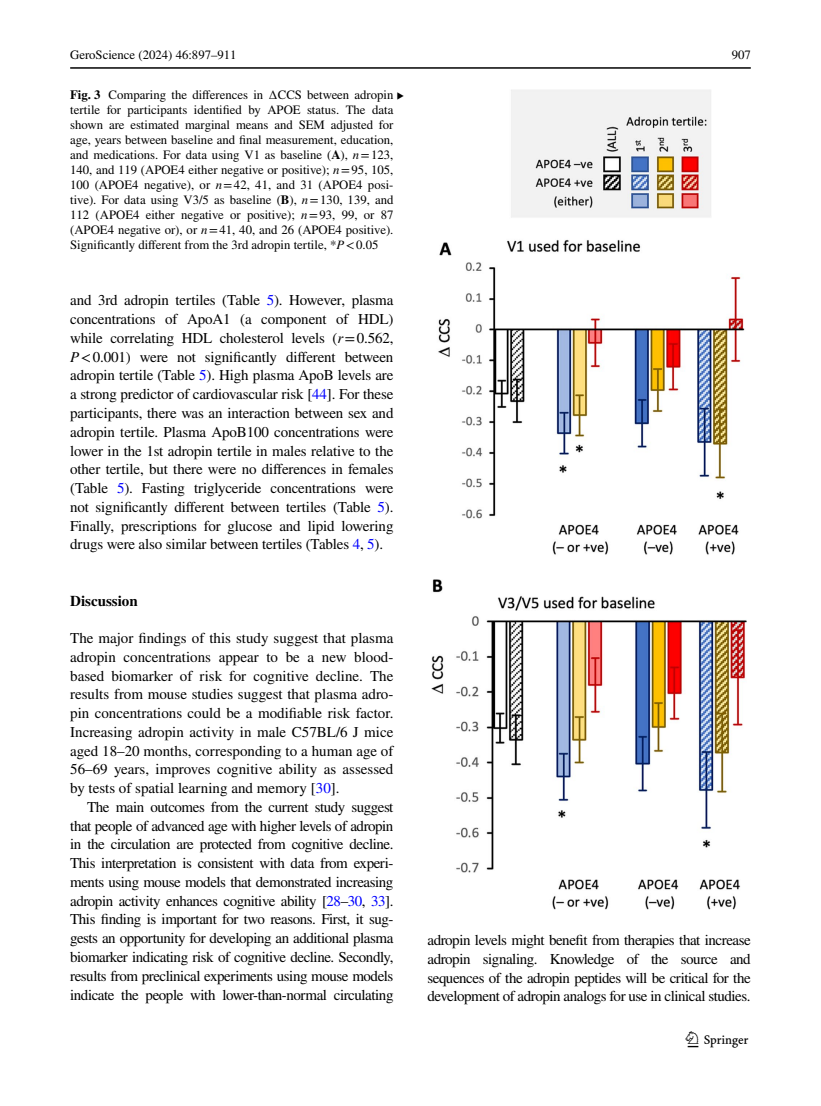
<style>
.page{position:relative;width:821px;height:1106px;background:#fff}
.page>*{position:absolute;margin:0;border:0;box-sizing:border-box;transform-origin:0 0}
.t1{font:22.5px "Springnew Regular 3";color:#000}
.t2{font:15px/18.8px "STIX";letter-spacing:-.03em;color:#000;text-align:justify}
.t3{font:700 15px "STIX";color:#000}
.t4{font:12.75px/15px "STIX";color:#000}
.s1{font-weight:700}
.s2{font-family:"STIX Math";font-size:12px}
.s3{font-style:italic}
.s4{color:#00f}
</style>
<div class="page">
<hr style="left:70px;top:67px;width:680px;height:2px;background:#000">
<img style="left:432px;top:90px;width:314px;height:819px">
<p class="t4" style="left:70px;top:48px;width:168px">GeroScience (2024) 46:897–911</p>
<p class="t4" style="left:731px;top:49px;width:21px">907</p>
<p class="t4" style="left:70px;top:88px;width:336px"><span class="s1">Fig. 3</span> Comparing the differences in ∆CCS between adropin <span class="s2">▸ </span>tertile for participants identified by APOE status. The data shown are estimated marginal means and SEM adjusted for age, years between baseline and final measurement, education, and medications. For data using V1 as baseline (<span class="s1">A</span>), <span class="s3">n</span>=123, 140, and 119 (APOE4 either negative or positive); <span class="s3">n</span>=95, 105, 100 (APOE4 negative), or <span class="s3">n</span>=42, 41, and 31 (APOE4 posi&shy;tive). For data using V3/5 as baseline (<span class="s1">B</span>), <span class="s3">n</span>=130, 139, and 112 (APOE4 either negative or positive); <span class="s3">n</span>=93, 99, or 87 (APOE4 negative or), or <span class="s3">n</span>=41, 40, and 26 (APOE4 positive).<br>Significantly different from the 3rd adropin tertile, *<span class="s3">P</span>&lt;0.05</p>
<p class="t2" style="left:70px;top:292px;width:325px">and 3rd adropin tertiles (Table <span class="s4">5</span>). However, plasma concentrations of ApoA1 (a component of HDL) while correlating HDL cholesterol levels (<span class="s3">r</span>=0.562, <span class="s3">P</span>&lt;0.001) were not significantly different between adropin tertile (Table <span class="s4">5</span>). High plasma ApoB levels are a strong predictor of cardiovascular risk [<span class="s4">44</span>]. For these participants, there was an interaction between sex and adropin tertile. Plasma ApoB100 concentrations were lower in the 1st adropin tertile in males relative to the other tertile, but there were no differences in females (Table <span class="s4">5</span>). Fasting triglyceride concentrations were not significantly different between tertiles (Table <span class="s4">5</span>).<br>Finally, prescriptions for glucose and lipid lowering drugs were also similar between tertiles (Tables <span class="s4">4</span>, <span class="s4">5</span>).</p>
<p class="t3" style="left:70px;top:591px;width:69px">Discussion</p>
<p class="t2" style="left:70px;top:629px;width:325px">The major findings of this study suggest that plasma adropin concentrations appear to be a new blood&shy;based biomarker of risk for cognitive decline. The results from mouse studies suggest that plasma adro&shy;pin concentrations could be a modifiable risk factor.<br>Increasing adropin activity in male C57BL/6 J mice aged 18–20 months, corresponding to a human age of 56–69 years, improves cognitive ability as assessed by tests of spatial learning and memory [<span class="s4">30</span>].</p>
<p class="t2" style="left:70px;top:798px;width:325px;text-indent:17px">The main outcomes from the current study suggest that people of advanced age with higher levels of adropin in the circulation are protected from cognitive decline.<br>This interpretation is consistent with data from experi&shy;ments using mouse models that demonstrated increasing adropin activity enhances cognitive ability [<span class="s4">28</span>–<span class="s4">30</span>, <span class="s4">33</span>].<br>This finding is important for two reasons. First, it sug&shy;gests an opportunity for developing an additional plasma biomarker indicating risk of cognitive decline. Secondly, results from preclinical experiments using mouse models indicate the people with lower-than-normal circulating</p>
<p class="t2" style="left:427px;top:931px;width:325px">adropin levels might benefit from therapies that increase adropin signaling. Knowledge of the source and sequences of the adropin peptides will be critical for the development of adropin analogs for use in clinical studies.</p>
<h1 class="t1" style="left:687px;top:1031px;width:62px">1 3</h1>
</div>
